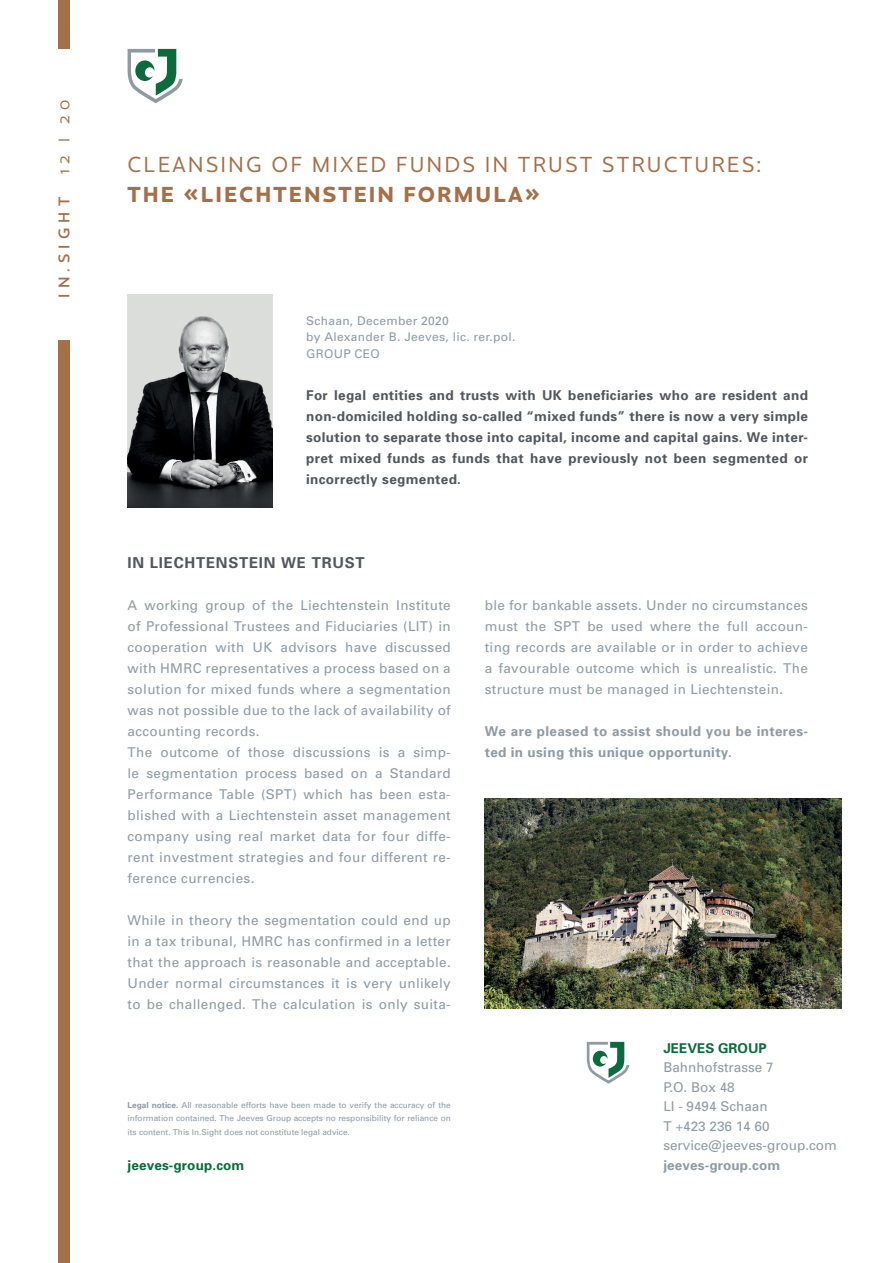
<style>
.page{position:relative;width:893px;height:1263px;background:#fff}
.page>*{position:absolute;margin:0;border:0;box-sizing:border-box;transform-origin:0 0}
.t1{font:21px "Cresta";letter-spacing:.1em;color:#a46f49}
.t2{font:700 21px "Cresta";letter-spacing:.1em;color:#a46f49}
.t3{font:700 15px "Univers";letter-spacing:.05em;color:#52575d}
.t4{font:500 15px "Cresta";letter-spacing:.34em;color:#a46f49}
.t5{font:15px "Cresta";color:#a46f49}
.t6{font:13.5px/21px "Univers";letter-spacing:.025em;color:#8e9ba5;text-align:justify}
.t7{font:700 13.5px/21px "Univers";letter-spacing:.025em;color:#52575d;text-align:justify}
.t8{font:700 13.5px/21px "Univers";letter-spacing:.025em;color:#8e9ba5}
.t9{font:13.5px/19.5px "Univers";color:#8e9ba5}
.t10{font:700 13.5px "Univers";letter-spacing:.01em;color:#0b6b3c}
.t11{font:12px/16.5px "Univers";letter-spacing:.025em;color:#8e9ba5}
.t12{font:8.25px/13.5px "Univers";color:#8e9ba5;text-align:justify}
.s1{font-weight:700}
</style>
<div class="page">
<svg style="left:128px;top:49px;width:55px;height:54px"></svg>
<div style="left:58px;top:340px;width:11px;height:923px;background:#a46f49"></div>
<div style="left:58px;top:0;width:11px;height:48px;background:#a46f49"></div>
<svg style="left:587px;top:1042px;width:42px;height:42px"></svg>
<img style="left:485px;top:799px;width:357px;height:210px">
<img style="left:128px;top:295px;width:144px;height:212px">
<p class="t5" style="left:53px;top:174px;width:76px;rotate:-90deg">12 I 20</p>
<p class="t4" style="left:53px;top:298px;width:102px;rotate:-90deg">IN.SIGHT</p>
<h1 class="t1" style="left:128px;top:148px;width:635px">CLEANSING OF MIXED FUNDS IN TRUST STRUCTURES:</h1>
<h1 class="t2" style="left:128px;top:177px;width:414px">THE «LIECHTENSTEIN FORMULA»</h1>
<p class="t11" style="left:306px;top:312px;width:211px">Schaan, December 2020<br>by Alexander B. Jeeves, lic. rer.pol.<br>GROUP CEO</p>
<p class="t7" style="left:306px;top:384px;width:503px">For legal entities and trusts with UK beneficiaries who are resident and non-domiciled holding so-called “mixed funds” there is now a very simple solution to separate those into capital, income and capital gains. We inter&shy;pret mixed funds as funds that have previously not been segmented or incorrectly segmented.</p>
<p class="t3" style="left:128px;top:553px;width:239px">IN LIECHTENSTEIN WE TRUST</p>
<p class="t6" style="left:128px;top:594px;width:325px;text-align:left">A working group of the Liechtenstein Institute of Professional Trustees and Fiduciaries (LIT) in cooperation with UK advisors have discussed with HMRC representatives a process based on a solution for mixed funds where a segmentation was not possible due to the lack of availability of accounting records.<br>The outcome of those discussions is a simp&shy;le segmentation process based on a Standard Performance Table (SPT) which has been esta&shy;blished with a Liechtenstein asset management company using real market data for four diffe&shy;rent investment strategies and four different re&shy;ference currencies.</p>
<p class="t6" style="left:128px;top:909px;width:325px">While in theory the segmentation could end up in a tax tribunal, HMRC has confirmed in a letter that the approach is reasonable and acceptable.<br>Under normal circumstances it is very unlikely to be challenged. The calculation is only suita-</p>
<p class="t12" style="left:128px;top:1098px;width:325px"><span class="s1">Legal notice.</span> All reasonable efforts have been made to verify the accuracy of the information contained. The Jeeves Group accepts no responsibility for reliance on its content. This In.Sight does not constitute legal advice.</p>
<p class="t10" style="left:128px;top:1156px;width:118px">jeeves-group.com</p>
<p class="t6" style="left:485px;top:594px;width:325px">ble for bankable assets. Under no circumstances must the SPT be used where the full accoun&shy;ting records are available or in order to achieve a favourable outcome which is unrealistic. The structure must be managed in Liechtenstein.</p>
<p class="t8" style="left:485px;top:720px;width:325px">We are pleased to assist should you be interes&shy;ted in using this unique opportunity.</p>
<p class="t10" style="left:663px;top:1039px;width:105px">JEEVES GROUP</p>
<p class="t9" style="left:663px;top:1058px;width:175px">Bahnhofstrasse 7<br>P.O. Box 48<br>LI - 9494 Schaan<br>T +423 236 14 60 service@jeeves-group.com</p>
<p class="t8" style="left:663px;top:1154px;width:118px">jeeves-group.com</p>
</div>
